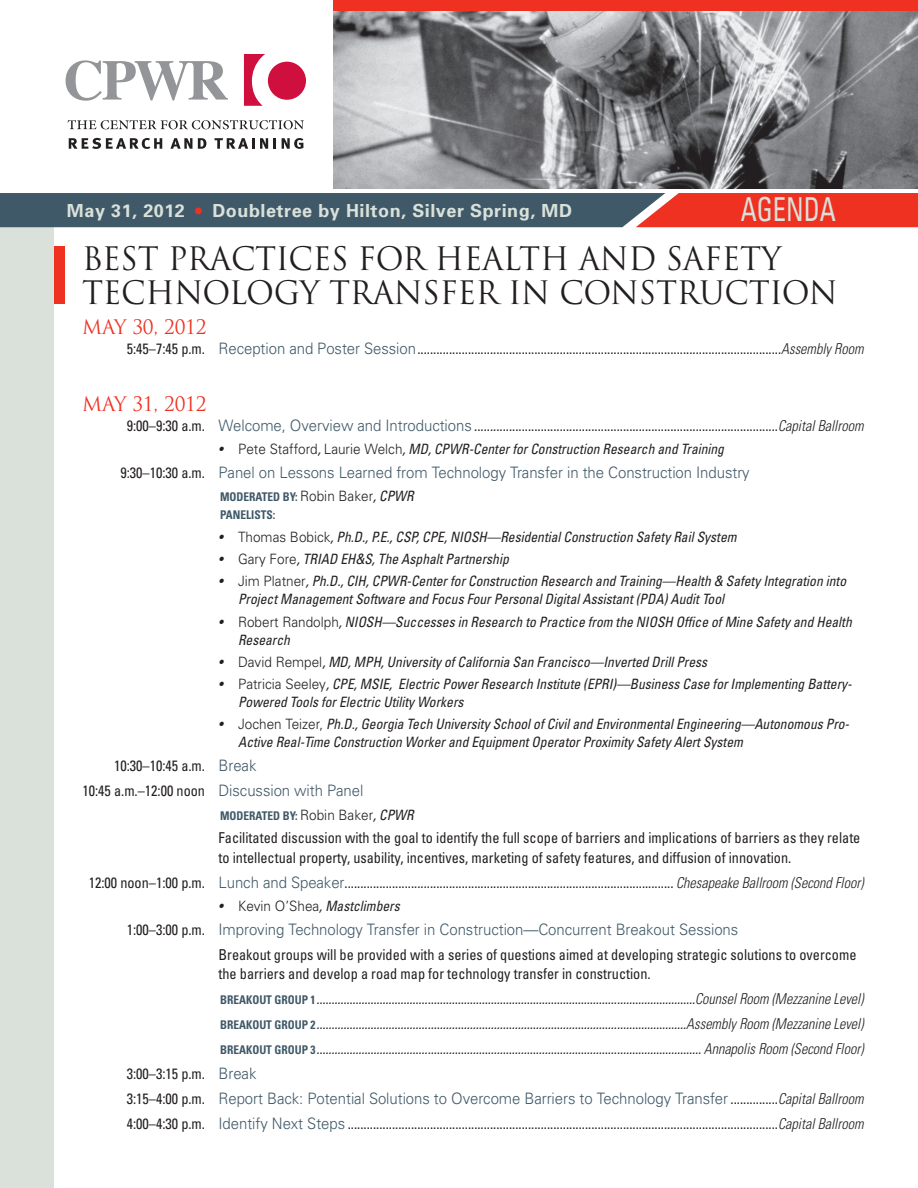
<style>
.page{position:relative;width:918px;height:1188px;background:#fff}
.page>*{position:absolute;margin:0;border:0;box-sizing:border-box;transform-origin:0 0}
.Save_the_Date{font:condensed 33px "Univers";color:#dae1da;scale:.8 1}
.t1{font:31.5px/34.5px "Trajan Pro";letter-spacing:-.01em;color:#231f20}
.Subheads{font:19.5px "Trajan Pro";letter-spacing:-.01em;color:#ef3122}
.Body_Bold{font:700 18px "Univers";letter-spacing:.03em;color:#dae1da}
.Agenda_Body_Text{font:300 15.75px "Univers";letter-spacing:-.005em;color:#405968;scale:.95 1}
.Agenda_Body_Text-2{font:condensed 15px/19.5px "Univers";color:#231f20;scale:.95 1}
.Agenda_Speakers{font:italic condensed 14.25px/18px "Univers";color:#231f20;scale:.95 1}
.Agenda_Body_Bullets{font:italic condensed 14.25px "Univers";color:#231f20;scale:.95 1}
.Agenda_Speakers-2{font:700 condensed 12px/18px "Univers";color:#405968;scale:.95 1}
.s1{font-size:27px;color:#ef3122}
.s2{font-weight:300;font-stretch:normal;font-size:15.75px;color:#405968}
.s3{font-weight:300;font-style:italic}
.s4{font-weight:300;font-style:normal;font-stretch:normal}
.s5{font-weight:400;font-stretch:condensed;font-size:15px;color:#231f20}
.s6{font-weight:300;font-stretch:normal;font-size:14.25px;color:#231f20}
.s7{font-weight:400;font-style:italic;font-size:14.25px;color:#231f20}
.s8{font-weight:700;font-style:normal;font-size:12px;color:#405968}
.s9{font-weight:300;font-size:15px}
.s10{font-style:italic;font-stretch:condensed;font-size:15px;color:#231f20}
</style>
<div class="page">
<div style="left:54px;top:246px;width:11px;height:58px;background:#ef3122"></div>
<div style="left:0;top:218px;width:54px;height:970px;background:#dae1da"></div>
<svg style="left:0;top:193px;width:918px;height:34px;background:#745056"></svg>
<img style="left:333px;top:11px;width:585px;height:178px">
<div style="left:333px;top:0;width:585px;height:11px;background:#ef3122"></div>
<svg style="left:68px;top:120px;width:236px;height:9px"></svg>
<svg style="left:69px;top:138px;width:93px;height:11px"></svg>
<svg style="left:170px;top:138px;width:22px;height:11px"></svg>
<svg style="left:198px;top:138px;width:8px;height:11px"></svg>
<svg style="left:215px;top:138px;width:53px;height:11px"></svg>
<svg style="left:274px;top:138px;width:2px;height:11px"></svg>
<svg style="left:282px;top:138px;width:21px;height:11px"></svg>
<svg style="left:66px;top:60px;width:162px;height:41px"></svg>
<svg style="left:244px;top:54px;width:62px;height:52px"></svg>
<p class="Body_Bold" style="left:67px;top:199px;width:507px">May 31, 2012 <span class="s1">•</span> Doubletree by Hilton, Silver Spring, MD</p>
<p class="Save_the_Date" style="left:741px;top:188px;width:121px">AGENDA</p>
<p class="t1" style="left:82px;top:241px;width:757px">BEST PRACTICES FOR HEALTH AND SAFETY<br>TECHNOLOGY TRANSFER IN CONSTRUCTION</p>
<p class="Subheads" style="left:82px;top:315px;width:126px">MAY 30, 2012</p>
<p class="Agenda_Body_Text-2" style="left:127px;top:338px;width:777px">5:45–7:45 p.m. <span class="s2">Reception and Poster Session</span>...................................................................................................................<span class="s3">Assembly Room</span></p>
<p class="Subheads" style="left:82px;top:392px;width:126px">MAY 31, 2012</p>
<p class="Agenda_Body_Text-2" style="left:127px;top:415px;width:777px">9:00–9:30 a.m. <span class="s2">Welcome, Overview and Introductions</span> ................................................................................................<span class="s3">Capital Ballroom</span></p>
<p class="Agenda_Speakers" style="left:219px;top:440px;width:534px">• <span class="s4">Pete Stafford</span>, <span class="s4">Laurie Welch</span>, MD, CPWR-Center for Construction Research and Training</p>
<p class="Agenda_Body_Text" style="left:120px;top:463px;width:664px"><span class="s5">9:30–10:30 a.m.</span> Panel on Lessons Learned from Technology Transfer in the Construction Industry</p>
<p class="Agenda_Speakers-2" style="left:220px;top:488px;width:205px">MODERATED BY: <span class="s6">Robin Baker</span><span class="s7">, CPWR<br></span>PANELISTS:</p>
<p class="Agenda_Speakers" style="left:219px;top:527px;width:547px">• <span class="s4">Thomas Bobick</span>, Ph.D., P.E., CSP, CPE, NIOSH—Residential Construction Safety Rail System</p>
<p class="Agenda_Speakers" style="left:219px;top:549px;width:307px">• <span class="s4">Gary Fore</span>, TRIAD EH&amp;S, The Asphalt Partnership</p>
<p class="Agenda_Speakers" style="left:238px;top:572px;width:642px;text-indent:-20px">• <span class="s4">Jim Platner</span>, Ph.D., CIH, CPWR-Center for Construction Research and Training—Health &amp; Safety Integration into<br>Project Management Software and Focus Four Personal Digital Assistant (PDA) Audit Tool</p>
<p class="Agenda_Speakers" style="left:238px;top:612px;width:648px;text-indent:-20px">• <span class="s4">Robert Randolph</span>, NIOSH—Successes in Research to Practice from the NIOSH Office of Mine Safety and Health<br>Research</p>
<p class="Agenda_Speakers" style="left:219px;top:652px;width:516px">• <span class="s4">David Rempel</span>, MD, MPH, University of California San Francisco—Inverted Drill Press</p>
<p class="Agenda_Speakers" style="left:238px;top:675px;width:648px;text-indent:-20px">• <span class="s4">Patricia Seeley</span>, CPE, MSIE, Electric Power Research Institute (EPRI)—Business Case for Implementing Battery-<br>Powered Tools for Electric Utility Workers</p>
<p class="Agenda_Speakers" style="left:238px;top:715px;width:645px;text-indent:-20px">• <span class="s4">Jochen Teizer,</span> Ph.D., Georgia Tech University School of Civil and Environmental Engineering—Autonomous Pro-<br>Active Real-Time Construction Worker and Equipment Operator Proximity Safety Alert System</p>
<p class="Agenda_Body_Text-2" style="left:114px;top:756px;width:151px">10:30–10:45 a.m. <span class="s2">Break</span></p>
<p class="Agenda_Body_Text-2" style="left:82px;top:781px;width:297px">10:45 a.m.–12:00 noon <span class="s2">Discussion with Panel</span></p>
<p class="Agenda_Speakers-2" style="left:220px;top:806px;width:205px">MODERATED BY: <span class="s6">Robin Baker</span><span class="s7">, CPWR</span></p>
<p class="Agenda_Body_Text-2" style="left:219px;top:828px;width:677px">Facilitated discussion with the goal to identify the full scope of barriers and implications of barriers as they relate to intellectual property, usability, incentives, marketing of safety features, and diffusion of innovation.</p>
<p class="Agenda_Body_Text-2" style="left:89px;top:872px;width:817px">12:00 noon–1:00 p.m. <span class="s2">Lunch and Speaker</span>........................................................................................................ <span class="s3">Chesapeake Ballroom (Second Floor)</span></p>
<p class="Agenda_Speakers" style="left:219px;top:897px;width:192px">• <span class="s4">Kevin O’Shea</span>, Mastclimbers</p>
<p class="Agenda_Body_Text" style="left:127px;top:920px;width:645px"><span class="s5">1:00–3:00 p.m.</span> Improving Technology Transfer in Construction—Concurrent Breakout Sessions</p>
<p class="Agenda_Body_Text-2" style="left:219px;top:944px;width:673px">Breakout groups will be provided with a series of questions aimed at developing strategic solutions to overcome the barriers and develop a road map for technology transfer in construction.</p>
<p class="Agenda_Body_Bullets" style="left:220px;top:990px;width:679px"><span class="s8">BREAKOUT GROUP 1</span>..............................................................................................................................<span class="s9">Counsel Room (Mezzanine Level)</span></p>
<p class="Agenda_Body_Bullets" style="left:220px;top:1015px;width:679px"><span class="s8">BREAKOUT GROUP 2</span>...........................................................................................................................<span class="s9">Assembly Room (Mezzanine Level)</span></p>
<p class="Agenda_Body_Bullets" style="left:220px;top:1040px;width:679px"><span class="s8">BREAKOUT GROUP 3</span>................................................................................................................................ <span class="s9">Annapolis Room (Second Floor)</span></p>
<p class="Agenda_Body_Text-2" style="left:127px;top:1064px;width:138px">3:00–3:15 p.m. <span class="s2">Break</span></p>
<p class="Agenda_Body_Text" style="left:127px;top:1089px;width:777px"><span class="s5">3:15–4:00 p.m.</span> Report Back: Potential Solutions to Overcome Barriers to Technology Transfer <span class="s5">...............</span><span class="s10">Capital Ballroom</span></p>
<p class="Agenda_Body_Text-2" style="left:127px;top:1113px;width:777px">4:00–4:30 p.m. <span class="s2">Identify Next Steps</span> ........................................................................................................................................<span class="s3">Capital Ballroom</span></p>
</div>
